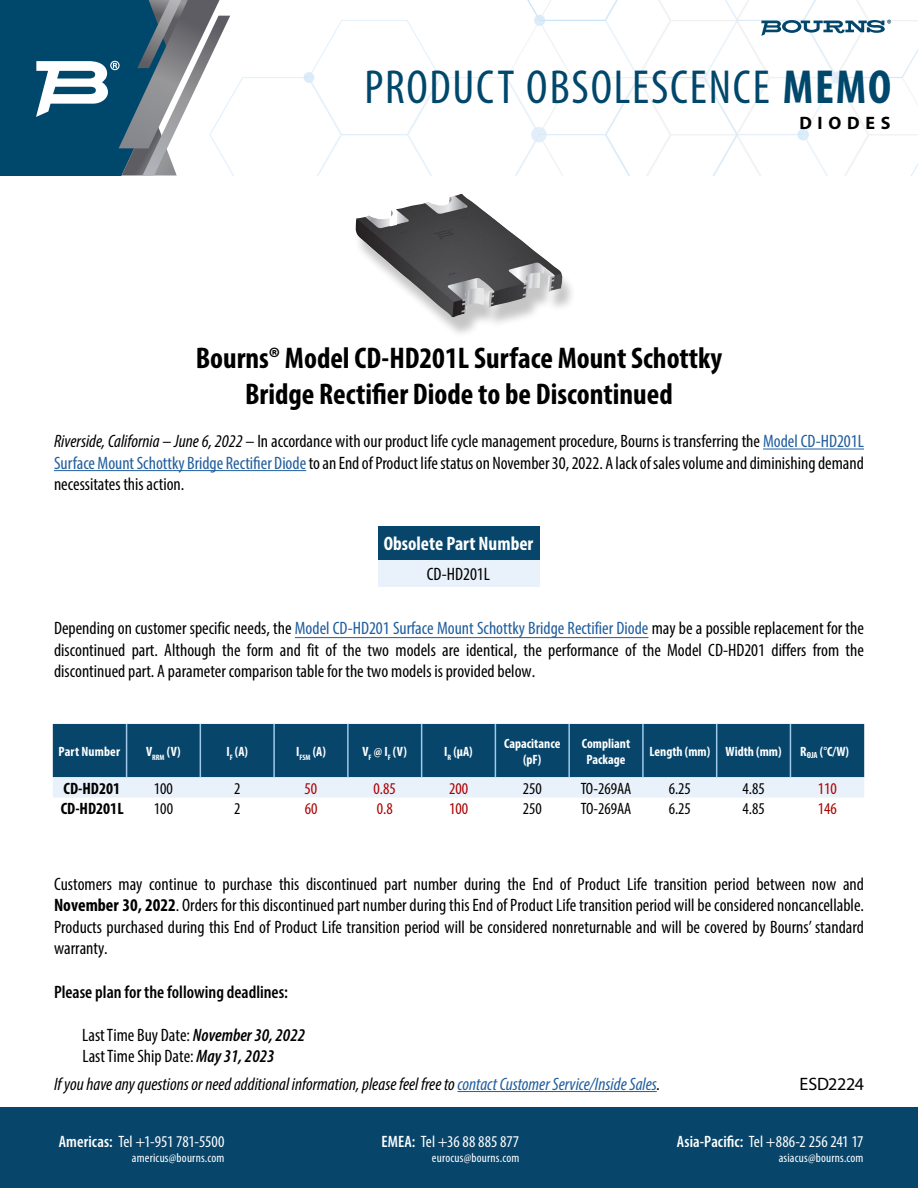
<style>
.page{position:relative;width:918px;height:1188px;background:#fff}
.page>*{position:absolute;margin:0;border:0;box-sizing:border-box;transform-origin:0 0}
.t1{font:condensed 48px "Myriad Pro";letter-spacing:.04em;color:#00476c}
.t2{font:700 condensed 30px/36px "Myriad Pro";color:#000;text-align:center}
.t3{font:700 condensed 19.5px "Myriad Pro";color:#fff}
.t4{font:condensed 18px/21.6px "Myriad Pro";color:#000;text-align:justify}
.t5{font:italic condensed 18px "Myriad Pro";color:#000}
.t6{font:600 condensed 18px "Myriad Pro";color:#000}
.t7{font:18px "Myriad Pro";letter-spacing:-.015em;color:#000}
.t8{font:700 18px "Myriad Pro";letter-spacing:.32em;color:#000}
.t9{font:condensed 16.5px "Myriad Pro";color:#fff}
.t10{font:condensed 16.5px "Myriad Pro";color:#000}
.t11{font:condensed 16.5px "Myriad Pro";color:#ab0000}
.t12{font:700 condensed 16.5px "Myriad Pro";color:#000}
.t13{font:700 condensed 13.5px/16.2px "Myriad Pro";color:#fff;text-align:center}
.t14{font:condensed 12.75px "Myriad Pro";letter-spacing:.015em;color:#fff}
.s1{font-weight:700}
.s2{font-style:italic}
.s3{color:#215e9e}
.s4{font-weight:600;font-style:italic}
.s5{font-weight:600}
</style>
<div class="page">
<div style="left:0;top:1107px;width:918px;height:81px;background:#07456b"></div>
<svg style="left:0;top:0;width:918px;height:176px"></svg>
<div style="left:378px;top:526px;width:162px;height:34px;background:#07456b"></div>
<div style="left:378px;top:560px;width:162px;height:27px;background:#e9f1fa"></div>
<svg style="left:53px;top:724px;width:811px;height:74px;background:#487694"></svg>
<hr style="left:126px;top:724px;width:1px;height:53px;background:#a0c9ec">
<hr style="left:200px;top:724px;width:1px;height:53px;background:#a0c9ec">
<hr style="left:273px;top:724px;width:2px;height:53px;background:#a0c9ec">
<hr style="left:347px;top:724px;width:2px;height:53px;background:#a0c9ec">
<hr style="left:421px;top:724px;width:1px;height:53px;background:#a0c9ec">
<hr style="left:495px;top:724px;width:1px;height:53px;background:#a0c9ec">
<hr style="left:568px;top:724px;width:2px;height:53px;background:#a0c9ec">
<hr style="left:642px;top:724px;width:2px;height:53px;background:#a0c9ec">
<hr style="left:716px;top:724px;width:1px;height:53px;background:#a0c9ec">
<hr style="left:790px;top:724px;width:1px;height:53px;background:#a0c9ec">
<hr style="left:763px;top:449px;width:101px;height:1px;background:#215e9e">
<hr style="left:54px;top:470px;width:252px;height:1px;background:#215e9e">
<hr style="left:295px;top:637px;width:353px;height:1px;background:#215e9e">
<hr style="left:458px;top:1091px;width:199px;height:1px;background:#215e9e">
<div style="left:354px;top:200px;width:223px;height:138px;background:#000;opacity:.23"></div>
<img style="left:356px;top:194px;width:206px;height:123px">
<h1 class="t1" style="left:364px;top:58px;width:528px">PRODUCT OBSOLESCENCE <span class="s1">MEMO</span></h1>
<p class="t8" style="left:799px;top:111px;width:93px">DIODES</p>
<h2 class="t2" style="left:196px;top:339px;width:528px">Bourns® Model CD-HD201L Surface Mount Schottky<br>Bridge Rectifier Diode to be Discontinued</h2>
<p class="t4" style="left:54px;top:430px;width:812px"><span class="s2">Riverside, California – June 6, 2022 –</span> In accordance with our product life cycle management procedure, Bourns is transferring the <span class="s3">Model CD-HD201L Surface Mount Schottky Bridge Rectifier Diode</span> to an End of Product life status on November 30, 2022. A lack of sales volume and diminishing demand necessitates this action.</p>
<p class="t3" style="left:384px;top:531px;width:151px">Obsolete Part Number</p>
<p class="t4" style="left:427px;top:563px;width:65px">CD-HD201L</p>
<p class="t4" style="left:54px;top:617px;width:812px">Depending on customer specific needs, the <span class="s3">Model CD-HD201 Surface Mount Schottky Bridge Rectifier Diode</span> may be a possible replacement for the discontinued part. Although the form and fit of the two models are identical, the performance of the Model CD-HD201 differs from the discontinued part. A parameter comparison table for the two models is provided below.</p>
<p class="t13" style="left:59px;top:743px;width:63px">Part Number</p>
<p class="t13" style="left:146px;top:743px;width:36px">V<sub>RRM</sub> (V)</p>
<p class="t13" style="left:226px;top:743px;width:23px">I<sub>F</sub> (A)</p>
<p class="t13" style="left:296px;top:743px;width:31px">I<sub>FSM</sub> (A)</p>
<p class="t13" style="left:363px;top:743px;width:46px">V<sub>F</sub> @ I<sub>F</sub> (V)</p>
<p class="t13" style="left:444px;top:743px;width:30px">I<sub>R</sub> (µA)</p>
<p class="t13" style="left:504px;top:735px;width:58px">Capacitance (pF)</p>
<p class="t13" style="left:582px;top:735px;width:50px">Compliant<br>Package</p>
<p class="t13" style="left:649px;top:743px;width:134px">Length (mm) Width (mm)</p>
<p class="t13" style="left:800px;top:743px;width:50px">R<sub>ΘJA</sub> (°C/W)</p>
<p class="t12" style="left:64px;top:779px;width:58px">CD-HD201</p>
<p class="t10" style="left:154px;top:778px;width:21px">100</p>
<p class="t10" style="left:234px;top:778px;width:8px">2</p>
<p class="t11" style="left:305px;top:778px;width:14px">50</p>
<p class="t11" style="left:374px;top:778px;width:24px">0.85</p>
<p class="t11" style="left:449px;top:778px;width:21px">200</p>
<p class="t10" style="left:523px;top:778px;width:21px">250</p>
<p class="t10" style="left:581px;top:778px;width:52px">TO-269AA</p>
<p class="t10" style="left:669px;top:778px;width:24px">6.25</p>
<p class="t10" style="left:742px;top:778px;width:24px">4.85</p>
<p class="t11" style="left:818px;top:778px;width:21px">110</p>
<p class="t12" style="left:61px;top:799px;width:64px">CD-HD201L</p>
<p class="t10" style="left:154px;top:798px;width:21px">100</p>
<p class="t10" style="left:234px;top:798px;width:8px">2</p>
<p class="t11" style="left:305px;top:798px;width:14px">60</p>
<p class="t11" style="left:377px;top:798px;width:17px">0.8</p>
<p class="t11" style="left:449px;top:798px;width:21px">100</p>
<p class="t10" style="left:523px;top:798px;width:21px">250</p>
<p class="t10" style="left:581px;top:798px;width:52px">TO-269AA</p>
<p class="t10" style="left:669px;top:798px;width:24px">6.25</p>
<p class="t10" style="left:743px;top:798px;width:24px">4.85</p>
<p class="t11" style="left:818px;top:798px;width:21px">146</p>
<p class="t4" style="left:54px;top:873px;width:812px">Customers may continue to purchase this discontinued part number during the End of Product Life transition period between now and <span class="s1">November 30, 2022</span>. Orders for this discontinued part number during this End of Product Life transition period will be considered noncancellable.<br>Products purchased during this End of Product Life transition period will be considered nonreturnable and will be covered by Bourns’ standard warranty.</p>
<p class="t6" style="left:54px;top:980px;width:236px">Please plan for the following deadlines:</p>
<p class="t4" style="left:82px;top:1024px;width:224px">Last Time Buy Date: <span class="s4">November 30, 2022<br></span>Last Time Ship Date: <span class="s4">May 31, 2023</span></p>
<p class="t5" style="left:54px;top:1073px;width:608px">If you have any questions or need additional information, please feel free to <span class="s3">contact Customer Service/Inside Sales</span>.</p>
<p class="t7" style="left:800px;top:1073px;width:66px">ESD2224</p>
<p class="t9" style="left:59px;top:1131px;width:167px"><span class="s5">Americas:</span> Tel +1-951 781-5500</p>
<p class="t14" style="left:132px;top:1150px;width:94px">americus@bourns.com</p>
<p class="t9" style="left:382px;top:1131px;width:139px"><span class="s5">EMEA:</span> Tel +36 88 885 877</p>
<p class="t14" style="left:432px;top:1150px;width:89px">eurocus@bourns.com</p>
<p class="t9" style="left:677px;top:1131px;width:188px"><span class="s5">Asia-Pacific:</span> Tel +886-2 256 241 17</p>
<p class="t14" style="left:779px;top:1150px;width:86px">asiacus@bourns.com</p>
</div>
